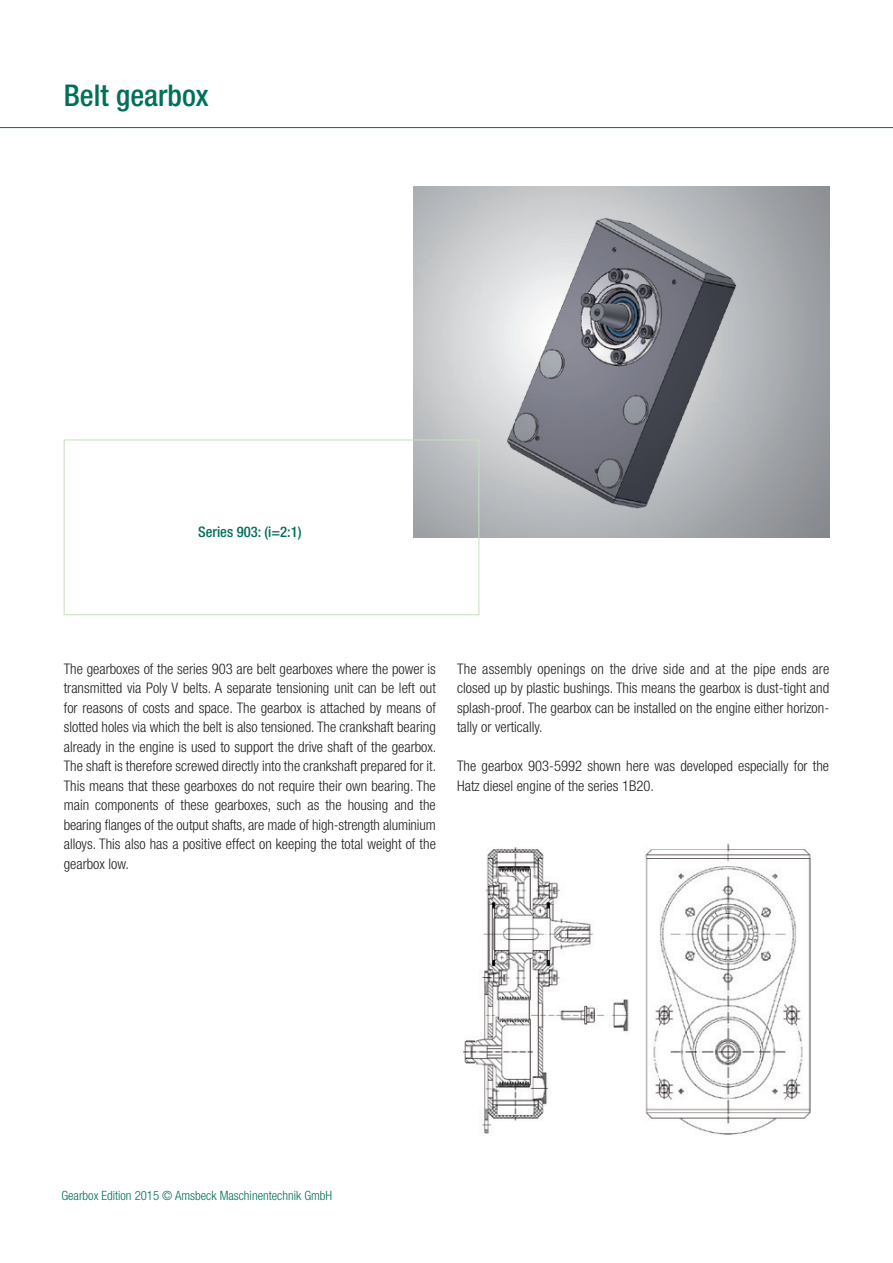
<style>
.page{position:relative;width:893px;height:1263px;background:#fff}
.page>*{position:absolute;margin:0;border:0;box-sizing:border-box;transform-origin:0 0}
.Headline{font:500 condensed 30px "Helvetica Neue";color:#016f5a}
.Fließtext{font:300 condensed 14.7px/19.5px "Helvetica Neue";color:#231f20;text-align:justify}
.Auszeichnung_Fließte{font:500 condensed 14.7px "Helvetica Neue";color:#016f5a}
.Bildunterschriften_g{font:300 condensed 12.75px "Helvetica Neue";color:#016f5a}
</style>
<div class="page">
<hr style="left:0;top:127px;width:893px;height:1px;background:#016f5a">
<img style="left:462px;top:843px;width:349px;height:292px">
<img style="left:414px;top:186px;width:415px;height:351px">
<div style="left:64px;top:440px;width:415px;height:175px;border:1px solid #c7e0bf"></div>
<p class="Headline" style="left:64px;top:78px;width:146px">Belt gearbox</p>
<p class="Auszeichnung_Fließte" style="left:198px;top:523px;width:105px">Series 903: (i=2:1)</p>
<p class="Fließtext" style="left:64px;top:658px;width:374px">The gearboxes of the series 903 are belt gearboxes where the power is transmitted via Poly V belts. A separate tensioning unit can be left out for reasons of costs and space. The gearbox is attached by means of slotted holes via which the belt is also tensioned. The crankshaft bearing already in the engine is used to support the drive shaft of the gearbox.<br>The shaft is therefore screwed directly into the crankshaft prepared for it.<br>This means that these gearboxes do not require their own bearing. The main components of these gearboxes, such as the housing and the bearing flanges of the output shafts, are made of high-strength aluminium alloys. This also has a positive effect on keeping the total weight of the gearbox low.</p>
<p class="Fließtext" style="left:457px;top:658px;width:374px">The assembly openings on the drive side and at the pipe ends are closed up by plastic bushings. This means the gearbox is dust-tight and splash-proof. The gearbox can be installed on the engine either horizon&shy;tally or vertically.</p>
<p class="Fließtext" style="left:457px;top:756px;width:374px">The gearbox 903-5992 shown here was developed especially for the<br>Hatz diesel engine of the series 1B20.</p>
<p class="Bildunterschriften_g" style="left:61px;top:1188px;width:272px">Gearbox Edition 2015 © Amsbeck Maschinentechnik GmbH</p>
</div>
